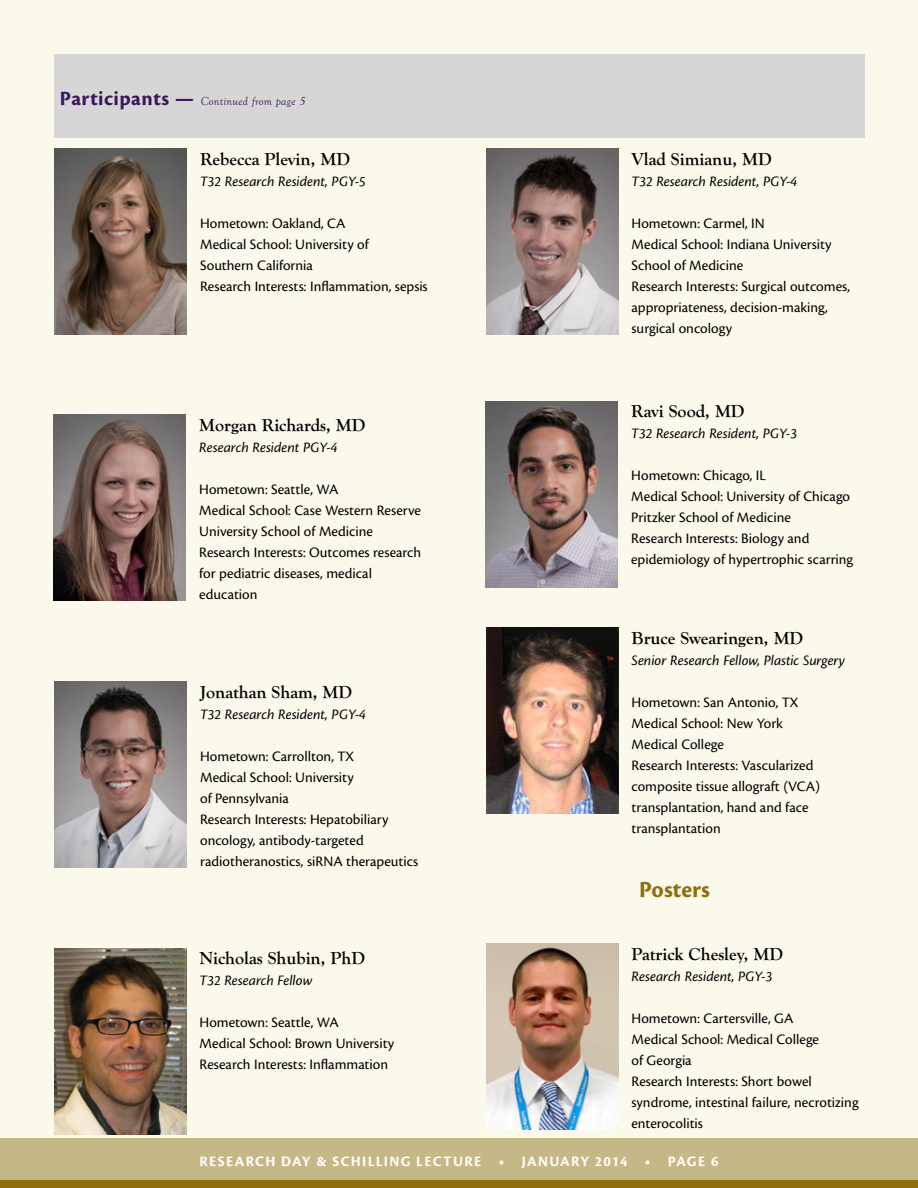
<style>
.page{position:relative;width:918px;height:1188px;background:#faf9ec}
.page>*{position:absolute;margin:0;border:0;box-sizing:border-box;transform-origin:0 0}
.t1{font:700 24px "Cronos Pro";color:#8e6f0c}
.t2{font:700 18px "Goudy Old Style T";color:#000}
.t3{font:15px/21px "Cronos Pro";color:#000}
.t4{font:italic 15px "Cronos Pro";color:#000}
.t5{font:700 15px "Cronos Pro";letter-spacing:.085em;color:#fff}
.t6{font:700 15px "Cronos Pro";letter-spacing:.065em;color:#fff}
.t7{font:italic 12px "Goudy Old Style T";letter-spacing:.02em;color:#3b185a}
.s1{font-family:"Cronos Pro";font-weight:700;font-style:normal;font-size:21px}
</style>
<div class="page">
<div style="left:0;top:1139px;width:918px;height:49px;background:#c6b786"></div>
<div style="left:0;top:1180px;width:918px;height:8px;background:#8e6f0c"></div>
<div style="left:55px;top:54px;width:810px;height:83px;background:#d6d6d7"></div>
<img style="left:54px;top:415px;width:132px;height:186px">
<img style="left:55px;top:682px;width:132px;height:186px">
<img style="left:486px;top:148px;width:132px;height:186px">
<img style="left:486px;top:401px;width:132px;height:186px">
<img style="left:486px;top:628px;width:132px;height:185px">
<img style="left:486px;top:944px;width:132px;height:186px">
<img style="left:55px;top:148px;width:132px;height:186px">
<img style="left:54px;top:948px;width:132px;height:186px">
<p class="t7" style="left:60px;top:95px;width:247px"><span class="s1">PARTICIPANTS —</span> Continued from page 5</p>
<p class="t2" style="left:200px;top:149px;width:151px">Rebecca Plevin, MD</p>
<p class="t4" style="left:200px;top:172px;width:167px">T32 Research Resident, PGY-5</p>
<p class="t3" style="left:200px;top:213px;width:229px">Hometown: Oakland, CA<br>Medical School: University of<br>Southern California<br>Research Interests: Inflammation, sepsis</p>
<p class="t2" style="left:199px;top:415px;width:168px">Morgan Richards, MD</p>
<p class="t4" style="left:199px;top:439px;width:140px">Research Resident PGY-4</p>
<p class="t3" style="left:199px;top:479px;width:223px">Hometown: Seattle, WA<br>Medical School: Case Western Reserve<br>University School of Medicine<br>Research Interests: Outcomes research for pediatric diseases, medical education</p>
<p class="t2" style="left:200px;top:682px;width:154px">Jonathan Sham, MD</p>
<p class="t4" style="left:200px;top:705px;width:167px">T32 Research Resident, PGY-4</p>
<p class="t3" style="left:200px;top:746px;width:220px">Hometown: Carrollton, TX<br>Medical School: University<br>of Pennsylvania<br>Research Interests: Hepatobiliary oncology, antibody-targeted radiotheranostics, siRNA therapeutics</p>
<p class="t2" style="left:200px;top:948px;width:167px">Nicholas Shubin, PhD</p>
<p class="t4" style="left:200px;top:972px;width:114px">T32 Research Fellow</p>
<p class="t3" style="left:200px;top:1012px;width:196px">Hometown: Seattle, WA<br>Medical School: Brown University<br>Research Interests: Inflammation</p>
<p class="t2" style="left:632px;top:149px;width:142px">Vlad Simianu, MD</p>
<p class="t4" style="left:632px;top:172px;width:167px">T32 Research Resident, PGY-4</p>
<p class="t3" style="left:632px;top:212px;width:220px">Hometown: Carmel, IN<br>Medical School: Indiana University<br>School of Medicine<br>Research Interests: Surgical outcomes, appropriateness, decision-making, surgical oncology</p>
<p class="t2" style="left:631px;top:401px;width:115px">Ravi Sood, MD</p>
<p class="t4" style="left:631px;top:425px;width:167px">T32 Research Resident, PGY-3</p>
<p class="t3" style="left:631px;top:465px;width:223px">Hometown: Chicago, IL<br>Medical School: University of Chicago<br>Pritzker School of Medicine<br>Research Interests: Biology and epidemiology of hypertrophic scarring</p>
<p class="t2" style="left:632px;top:628px;width:173px">Bruce Swearingen, MD</p>
<p class="t4" style="left:632px;top:651px;width:215px">Senior Research Fellow, Plastic Surgery</p>
<p class="t3" style="left:632px;top:692px;width:190px">Hometown: San Antonio, TX<br>Medical School: New York<br>Medical College<br>Research Interests: Vascularized composite tissue allograft (VCA) transplantation, hand and face transplantation</p>
<h1 class="t1" style="left:639px;top:876px;width:72px">POSTERS</h1>
<p class="t2" style="left:632px;top:944px;width:153px">Patrick Chesley, MD</p>
<p class="t4" style="left:632px;top:968px;width:142px">Research Resident, PGY-3</p>
<p class="t3" style="left:632px;top:1008px;width:229px">Hometown: Cartersville, GA<br>Medical School: Medical College<br>of Georgia<br>Research Interests: Short bowel syndrome, intestinal failure, necrotizing enterocolitis</p>
<p class="t5" style="left:199px;top:1152px;width:144px">RESEARCH DAY &amp; SCH</p>
<p class="t5" style="left:362px;top:1152px;width:110px">ILLING LECTURE</p>
<p class="t6" style="left:499px;top:1152px;width:221px">• JANUARY 2014 • PAG E 6</p>
</div>
